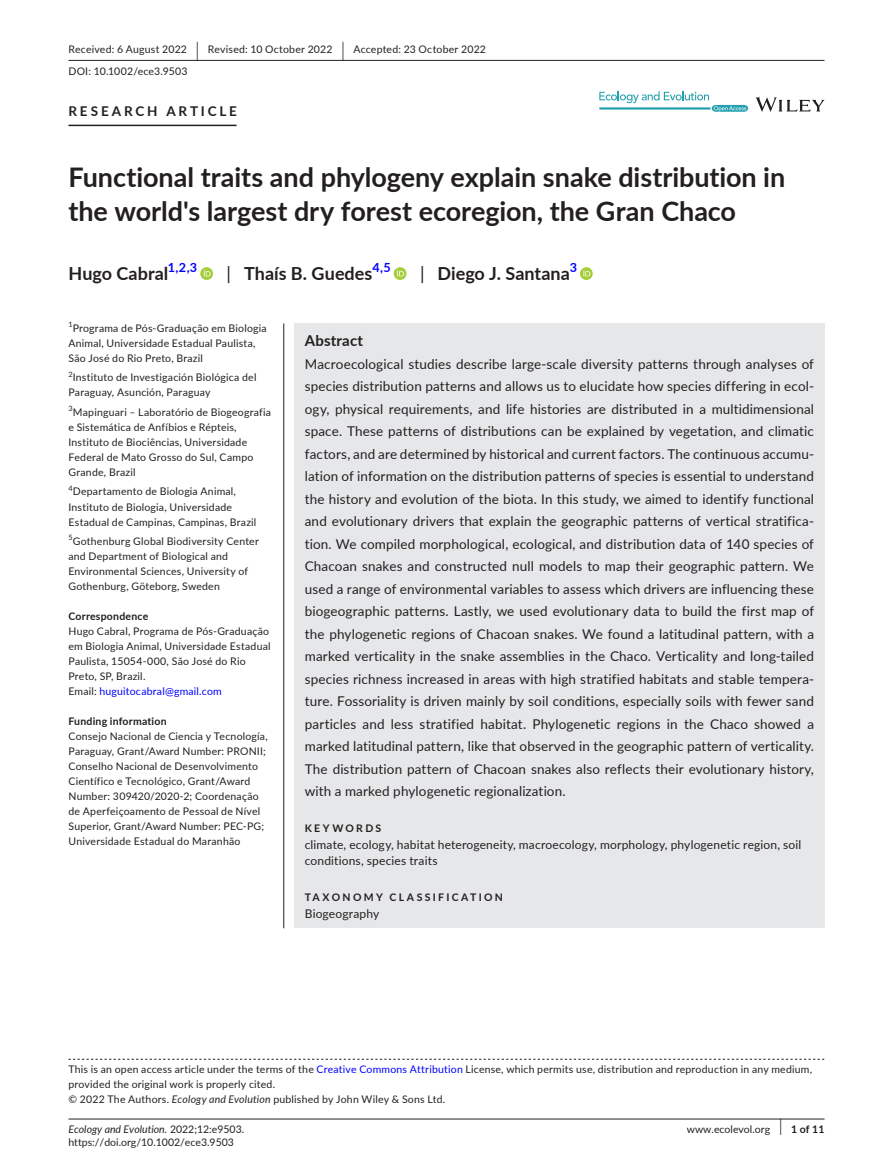
<style>
.page{position:relative;width:893px;height:1174px;background:#fff}
.page>*{position:absolute;margin:0;border:0;box-sizing:border-box;transform-origin:0 0}
.t1{font:700 27px/34.5px "Lato";color:#231f20}
.t2{font:700 18px "Lato";color:#231f20}
.t3{font:700 15px "Lato";letter-spacing:.015em;color:#231f20}
.t4{font:13.5px/22.5px "Lato";letter-spacing:.01em;color:#231f20;text-align:justify}
.t5{font:700 13.5px "Lato";letter-spacing:.21em;color:#231f20}
.t6{font:700 12.6px "Lato";color:#00f}
.t7{font:12px/16.5px "Lato";letter-spacing:.015em;color:#231f20}
.t8{font:10.5px/15px "Lato";letter-spacing:.02em;color:#231f20}
.t9{font:10.5px "Lato";color:#231f20}
.t10{font:700 10.5px "Lato";letter-spacing:.02em;color:#231f20}
.t11{font:italic 10.5px "Lato";color:#231f20}
.t12{font:700 10.5px "Lato";letter-spacing:.22em;color:#231f20}
.t13{font:7.35px "Lato";color:#231f20}
.s1{font-size:19.65px}
.s2{font-weight:400}
.s3{color:#00f}
.s4{font-style:italic}
.s5{font-style:normal}
.s6{font-weight:400;font-size:17.4px}
</style>
<div class="page">
<hr style="left:68px;top:1118px;width:756px;height:1px;background:#231f20">
<svg style="left:756px;top:97px;width:68px;height:15px"></svg>
<svg style="left:599px;top:91px;width:149px;height:21px"></svg>
<hr style="left:68px;top:60px;width:756px;height:1px;background:#231f20">
<hr style="left:68px;top:125px;width:169px;height:1px;background:#231f20">
<svg style="left:200px;top:267px;width:13px;height:13px"></svg>
<svg style="left:204px;top:269px;width:7px;height:7px"></svg>
<svg style="left:394px;top:267px;width:12px;height:13px"></svg>
<svg style="left:397px;top:269px;width:7px;height:7px"></svg>
<svg style="left:580px;top:267px;width:13px;height:13px"></svg>
<svg style="left:583px;top:269px;width:7px;height:7px"></svg>
<svg style="left:68px;top:1058px;width:756px;height:1px"></svg>
<div style="left:294px;top:323px;width:530px;height:605px;background:#e6e7e9"></div>
<hr style="left:283px;top:323px;width:1px;height:605px;background:#231f20">
<p class="t8" style="left:68px;top:38px;width:419px;line-height:21.8px">Received: 6 August 2022 <span class="s1">|</span> Revised: 10 October 2022 <span class="s1">|</span> Accepted: 23 October 2022<br>DOI: 10.1002/ece3.9503</p>
<p class="t5" style="left:68px;top:101px;width:170px">RESEARCH ARTICLE</p>
<h1 class="t1" style="left:68px;top:159px;width:718px">Functional traits and phylogeny explain snake distribution in the world's largest dry forest ecoregion, the Gran Chaco</h1>
<h2 class="t2" style="left:68px;top:260px;width:101px">Hugo Cabral</h2>
<p class="t6" style="left:168px;top:258px;width:31px">1,2,3</p>
<h2 class="t2" style="left:227px;top:260px;width:147px"><span class="s2">|</span> Thaís B. Guedes</h2>
<p class="t6" style="left:373px;top:258px;width:20px">4,5</p>
<h2 class="t2" style="left:420px;top:260px;width:151px"><span class="s2">|</span> Diego J. Santana</h2>
<p class="t6" style="left:570px;top:258px;width:9px">3</p>
<p class="t13" style="left:68px;top:319px;width:6px">1</p>
<p class="t8" style="left:68px;top:320px;width:200px;text-indent:4px">Programa de Pós-Graduação em Biologia<br>Animal, Universidade Estadual Paulista,<br>São José do Rio Preto, Brazil</p>
<p class="t13" style="left:68px;top:369px;width:6px">2</p>
<p class="t8" style="left:68px;top:370px;width:190px;text-indent:4px">Instituto de Investigación Biológica del<br>Paraguay, Asunción, Paraguay</p>
<p class="t8" style="left:68px;top:404px;width:204px"><sup>3</sup>Mapinguari – Laboratório de Biogeografia e Sistemática de Anfíbios e Répteis, Instituto de Biociências, Universidade Federal de Mato Grosso do Sul, Campo Grande, Brazil</p>
<p class="t8" style="left:68px;top:484px;width:189px"><sup>4</sup>Departamento de Biologia Animal,<br>Instituto de Biologia, Universidade<br>Estadual de Campinas, Campinas, Brazil</p>
<p class="t8" style="left:68px;top:533px;width:192px"><sup>5</sup>Gothenburg Global Biodiversity Center and Department of Biological and Environmental Sciences, University of Gothenburg, Göteborg, Sweden</p>
<p class="t10" style="left:68px;top:608px;width:81px">Correspondence</p>
<p class="t8" style="left:68px;top:623px;width:204px">Hugo Cabral, Programa de Pós-Graduação em Biologia Animal, Universidade Estadual Paulista, 15054-000, São José do Rio Preto, SP, Brazil.<br>Email: <span class="s3">huguitocabral@gmail.com</span></p>
<p class="t10" style="left:68px;top:713px;width:100px">Funding information</p>
<p class="t8" style="left:68px;top:728px;width:201px">Consejo Nacional de Ciencia y Tecnología, Paraguay, Grant/Award Number: PRONII; Conselho Nacional de Desenvolvimento Científico e Tecnológico, Grant/Award Number: 309420/2020-2; Coordenação de Aperfeiçoamento de Pessoal de Nível Superior, Grant/Award Number: PEC-PG; Universidade Estadual do Maranhão</p>
<p class="t3" style="left:305px;top:329px;width:60px">Abstract</p>
<p class="t4" style="left:305px;top:352px;width:511px">Macroecological studies describe large-scale diversity patterns through analyses of species distribution patterns and allows us to elucidate how species differing in ecol&shy;ogy, physical requirements, and life histories are distributed in a multidimensional space. These patterns of distributions can be explained by vegetation, and climatic factors, and are determined by historical and current factors. The continuous accumu&shy;lation of information on the distribution patterns of species is essential to understand the history and evolution of the biota. In this study, we aimed to identify functional and evolutionary drivers that explain the geographic patterns of vertical stratifica&shy;tion. We compiled morphological, ecological, and distribution data of 140 species of Chacoan snakes and constructed null models to map their geographic pattern. We used a range of environmental variables to assess which drivers are influencing these biogeographic patterns. Lastly, we used evolutionary data to build the first map of the phylogenetic regions of Chacoan snakes. We found a latitudinal pattern, with a marked verticality in the snake assemblies in the Chaco. Verticality and long-tailed species richness increased in areas with high stratified habitats and stable tempera&shy;ture. Fossoriality is driven mainly by soil conditions, especially soils with fewer sand particles and less stratified habitat. Phylogenetic regions in the Chaco showed a marked latitudinal pattern, like that observed in the geographic pattern of verticality.<br>The distribution pattern of Chacoan snakes also reflects their evolutionary history, with a marked phylogenetic regionalization.</p>
<p class="t12" style="left:305px;top:820px;width:78px">KEYWORDS</p>
<p class="t7" style="left:305px;top:835px;width:498px">climate, ecology, habitat heterogeneity, macroecology, morphology, phylogenetic region, soil conditions, species traits</p>
<p class="t12" style="left:305px;top:889px;width:200px">TAXONOMY CLASSIFICATION</p>
<p class="t7" style="left:305px;top:904px;width:76px">Biogeography</p>
<p class="t8" style="left:68px;top:1061px;width:745px">This is an open access article under the terms of the <span class="s3">Creative Commons Attribution</span> License, which permits use, distribution and reproduction in any medium, provided the original work is properly cited.<br>© 2022 The Authors. <span class="s4">Ecology and Evolution</span> published by John Wiley &amp; Sons Ltd.</p>
<p class="t11" style="left:68px;top:1121px;width:177px">Ecology and Evolution. <span class="s5">2022;12:e9503.</span></p>
<p class="t10" style="left:779px;top:1121px;width:46px"><span class="s6">|</span> 1 of 11</p>
<p class="t9" style="left:68px;top:1135px;width:167px">https://doi.org/10.1002/ece3.9503</p>
<p class="t9" style="left:687px;top:1121px;width:85px">www.ecolevol.org</p>
</div>
